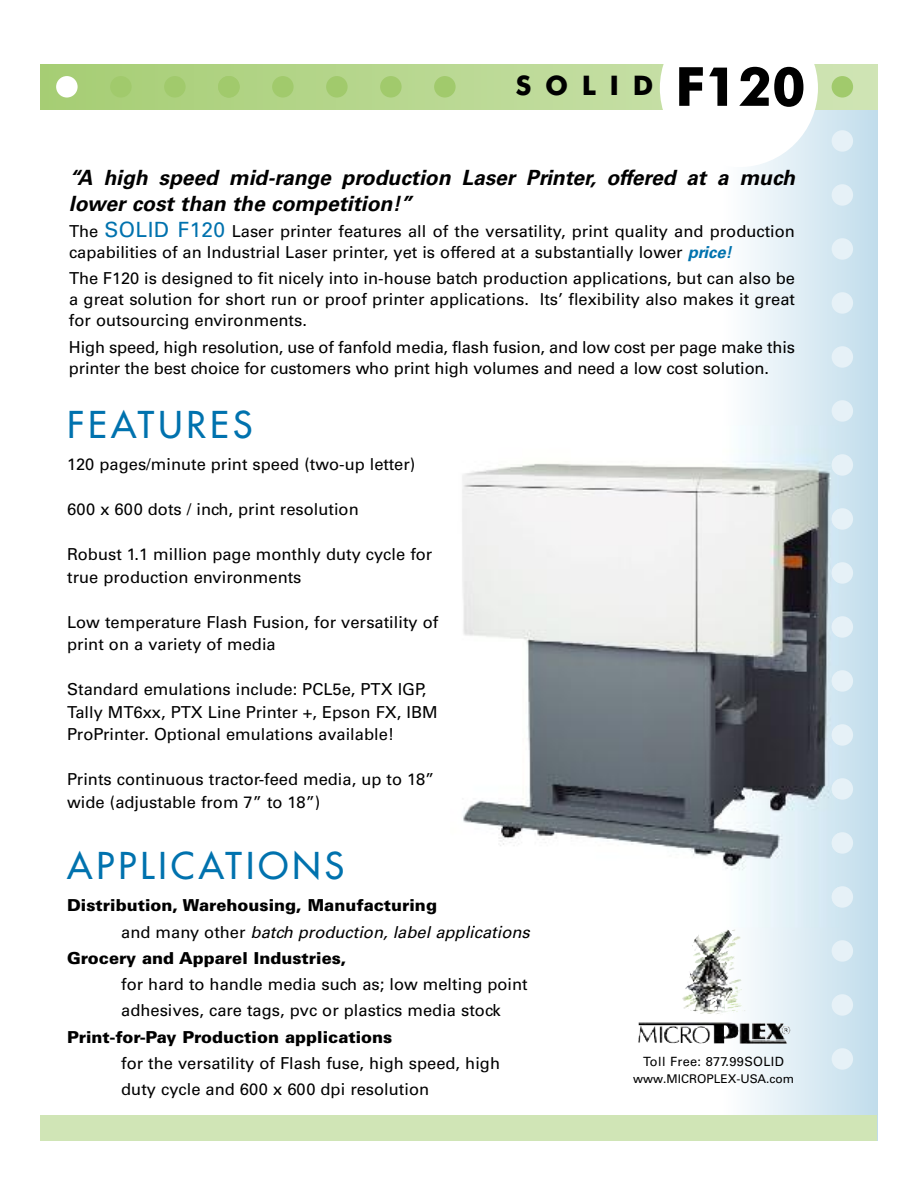
<style>
.page{position:relative;width:918px;height:1188px;background:#fff}
.page>*{position:absolute;margin:0;border:0;box-sizing:border-box;transform-origin:0 0}
.t1{font:700 54px "Futura BT";color:#000}
.t2{font:36px "Futura";letter-spacing:.115em;color:#0072ae}
.t3{font:700 27px "Futura BT";letter-spacing:.5em;color:#000}
.t4{font:italic 700 21px/25.5px "Univers";color:#000}
.t5{font:16.5px/22.5px "Univers";color:#000}
.t6{font:900 16.5px "Univers";color:#000}
.t7{font:italic 16.5px "Univers";color:#000}
.t8{font:12.75px "Univers";letter-spacing:.03em;color:#000}
.t9{font:12px "Univers";color:#000}
.s1{font-size:21px;color:#0072ae}
.s2{font-weight:700;font-style:italic;color:#0072ae}
.s3{font-style:normal}
</style>
<div class="page">
<div style="left:722px;top:68px;width:156px;height:1073px;background:linear-gradient(to right,#f7f7f7,#c3dfee)"></div>
<div style="left:40px;top:1115px;width:838px;height:26px;background:#d0e5b6"></div>
<div style="left:832px;top:130px;width:21px;height:22px;background:#e6f1f7;border-radius:50%"></div>
<div style="left:832px;top:184px;width:21px;height:22px;background:#e6f1f7;border-radius:50%"></div>
<div style="left:832px;top:238px;width:21px;height:22px;background:#e6f1f7;border-radius:50%"></div>
<div style="left:832px;top:292px;width:21px;height:22px;background:#e6f1f7;border-radius:50%"></div>
<div style="left:832px;top:346px;width:21px;height:22px;background:#e6f1f7;border-radius:50%"></div>
<div style="left:832px;top:400px;width:21px;height:22px;background:#e6f1f7;border-radius:50%"></div>
<div style="left:832px;top:454px;width:21px;height:22px;background:#e6f1f7;border-radius:50%"></div>
<div style="left:832px;top:508px;width:21px;height:22px;background:#e6f1f7;border-radius:50%"></div>
<div style="left:832px;top:562px;width:21px;height:22px;background:#e6f1f7;border-radius:50%"></div>
<div style="left:832px;top:616px;width:21px;height:22px;background:#e6f1f7;border-radius:50%"></div>
<div style="left:832px;top:670px;width:21px;height:22px;background:#e6f1f7;border-radius:50%"></div>
<div style="left:832px;top:724px;width:21px;height:22px;background:#e6f1f7;border-radius:50%"></div>
<div style="left:832px;top:778px;width:21px;height:22px;background:#e6f1f7;border-radius:50%"></div>
<div style="left:832px;top:832px;width:21px;height:22px;background:#e6f1f7;border-radius:50%"></div>
<div style="left:832px;top:886px;width:21px;height:22px;background:#e6f1f7;border-radius:50%"></div>
<div style="left:832px;top:940px;width:21px;height:22px;background:#e6f1f7;border-radius:50%"></div>
<div style="left:832px;top:994px;width:21px;height:22px;background:#e6f1f7;border-radius:50%"></div>
<div style="left:832px;top:1048px;width:21px;height:22px;background:#e6f1f7;border-radius:50%"></div>
<img style="left:682px;top:930px;width:51px;height:70px">
<svg style="left:40px;top:64px;width:838px;height:45px;background:#b7d78f"></svg>
<div style="left:56px;top:76px;width:22px;height:22px;background:#fff;border-radius:50%"></div>
<div style="left:110px;top:76px;width:22px;height:22px;background:#a1ca6c;border-radius:50%"></div>
<div style="left:164px;top:76px;width:22px;height:22px;background:#a1ca6c;border-radius:50%"></div>
<div style="left:272px;top:76px;width:22px;height:22px;background:#a1ca6c;border-radius:50%"></div>
<div style="left:326px;top:76px;width:22px;height:22px;background:#a1ca6c;border-radius:50%"></div>
<div style="left:380px;top:76px;width:22px;height:22px;background:#a1ca6c;border-radius:50%"></div>
<div style="left:434px;top:76px;width:22px;height:22px;background:#a1ca6c;border-radius:50%"></div>
<div style="left:218px;top:76px;width:22px;height:22px;background:#a1ca6c;border-radius:50%"></div>
<div style="left:832px;top:76px;width:21px;height:22px;background:#a1ca6c;border-radius:50%"></div>
<div style="left:660px;top:9px;width:158px;height:158px;background:#fff;border-radius:50%"></div>
<img style="left:462px;top:425px;width:377px;height:503px">
<img style="left:832px;top:455px;width:7px;height:20px">
<img style="left:832px;top:509px;width:7px;height:20px">
<img style="left:832px;top:563px;width:7px;height:20px">
<img style="left:832px;top:617px;width:7px;height:20px">
<img style="left:832px;top:671px;width:7px;height:20px">
<img style="left:832px;top:725px;width:7px;height:20px">
<img style="left:832px;top:779px;width:7px;height:20px">
<img style="left:832px;top:833px;width:7px;height:20px">
<img style="left:832px;top:887px;width:7px;height:20px">
<h3 class="t3" style="left:516px;top:75px;width:139px">SOLID</h3>
<h1 class="t1" style="left:675px;top:65px;width:132px">F120</h1>
<p class="t4" style="left:69px;top:167px;width:728px">“A high speed mid-range production Laser Printer, offered at a much lower cost than the competition!”</p>
<p class="t5" style="left:69px;top:222px;width:728px;line-height:21px">The <span class="s1">SOLID F120</span> Laser printer features all of the versatility, print quality and production capabilities of an Industrial Laser printer, yet is offered at a substantially lower <span class="s2">price!</span></p>
<p class="t5" style="left:69px;top:270px;width:728px;line-height:21px;text-align:justify">The F120 is designed to fit nicely into in-house batch production applications, but can also be a great solution for short run or proof printer applications. Its’ flexibility also makes it great for outsourcing environments.</p>
<p class="t5" style="left:69px;top:338px;width:727px;line-height:21px">High speed, high resolution, use of fanfold media, flash fusion, and low cost per page make this printer the best choice for customers who print high volumes and need a low cost solution.</p>
<h2 class="t2" style="left:67px;top:406px;width:187px">FEATURES</h2>
<p class="t5" style="left:67px;top:455px;width:350px">120 pages/minute print speed (two-up letter)</p>
<p class="t5" style="left:67px;top:500px;width:293px">600 x 600 dots / inch, print resolution</p>
<p class="t5" style="left:67px;top:545px;width:367px">Robust 1.1 million page monthly duty cycle for true production environments</p>
<p class="t5" style="left:67px;top:612px;width:373px">Low temperature Flash Fusion, for versatility of print on a variety of media</p>
<p class="t5" style="left:67px;top:680px;width:372px">Standard emulations include: PCL5e, PTX IGP,<br>Tally MT6xx, PTX Line Printer +, Epson FX, IBM<br>ProPrinter. Optional emulations available!</p>
<p class="t5" style="left:67px;top:770px;width:369px">Prints continuous tractor-feed media, up to 18” wide (adjustable from 7” to 18”)</p>
<h2 class="t2" style="left:67px;top:847px;width:279px">APPLICATIONS</h2>
<p class="t6" style="left:67px;top:900px;width:371px">Distribution, Warehousing, Manufacturing</p>
<p class="t7" style="left:121px;top:926px;width:410px"><span class="s3">and many other</span> batch production, label applications</p>
<p class="t6" style="left:67px;top:952px;width:281px">Grocery and Apparel Industries,</p>
<p class="t5" style="left:121px;top:973px;width:408px;line-height:26.2px">for hard to handle media such as; low melting point adhesives, care tags, pvc or plastics media stock</p>
<p class="t6" style="left:67px;top:1031px;width:327px">Print-for-Pay Production applications</p>
<p class="t5" style="left:121px;top:1051px;width:380px;line-height:26.2px">for the versatility of Flash fuse, high speed, high duty cycle and 600 x 600 dpi resolution</p>
<p class="t8" style="left:643px;top:1057px;width:142px">Toll Free: 877.99SOLID</p>
<p class="t9" style="left:633px;top:1074px;width:162px">www.MICROPLEX-USA.com</p>
</div>
